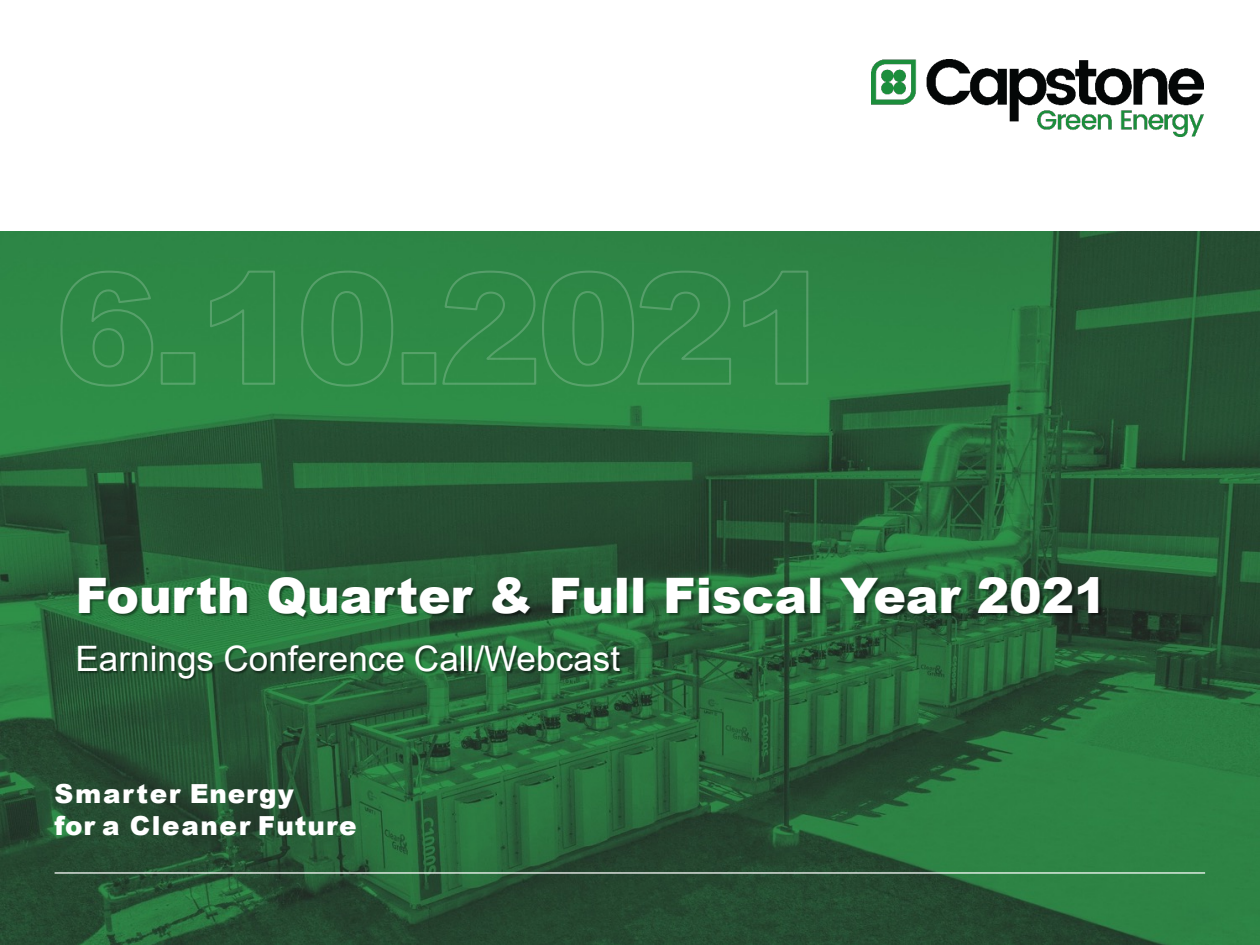
<style>
.page{position:relative;width:1260px;height:945px;background:#fff}
.page>*{position:absolute;margin:0;border:0;box-sizing:border-box;transform-origin:0 0}
.t1{font:900 49px "Arial";color:#fff}
.t2{font:35px "Arial";color:#fff}
.t3{font:900 26.25px/31.5px "Arial";letter-spacing:.055em;color:#fff}
</style>
<div class="page">
<img style="left:0;top:231px;width:1260px;height:714px">
<hr style="left:55px;top:872px;width:1150px;height:2px;background:#fff">
<img style="left:872px;top:59px;width:332px;height:77px">
<svg style="left:59px;top:269px;width:750px;height:119px"></svg>
<img style="left:45px;top:552px;width:1096px;height:108px">
<img style="left:54px;top:626px;width:591px;height:78px">
<p class="t1" style="left:76px;top:560px;width:1033px">Fourth Quarter &amp; Full Fiscal Year 2021</p>
<p class="t2" style="left:76px;top:635px;width:546px">Earnings Conference Call/Webcast</p>
<p class="t3" style="left:54px;top:777px;width:304px">Smarter Energy<br>for a Cleaner Future</p>
</div>
